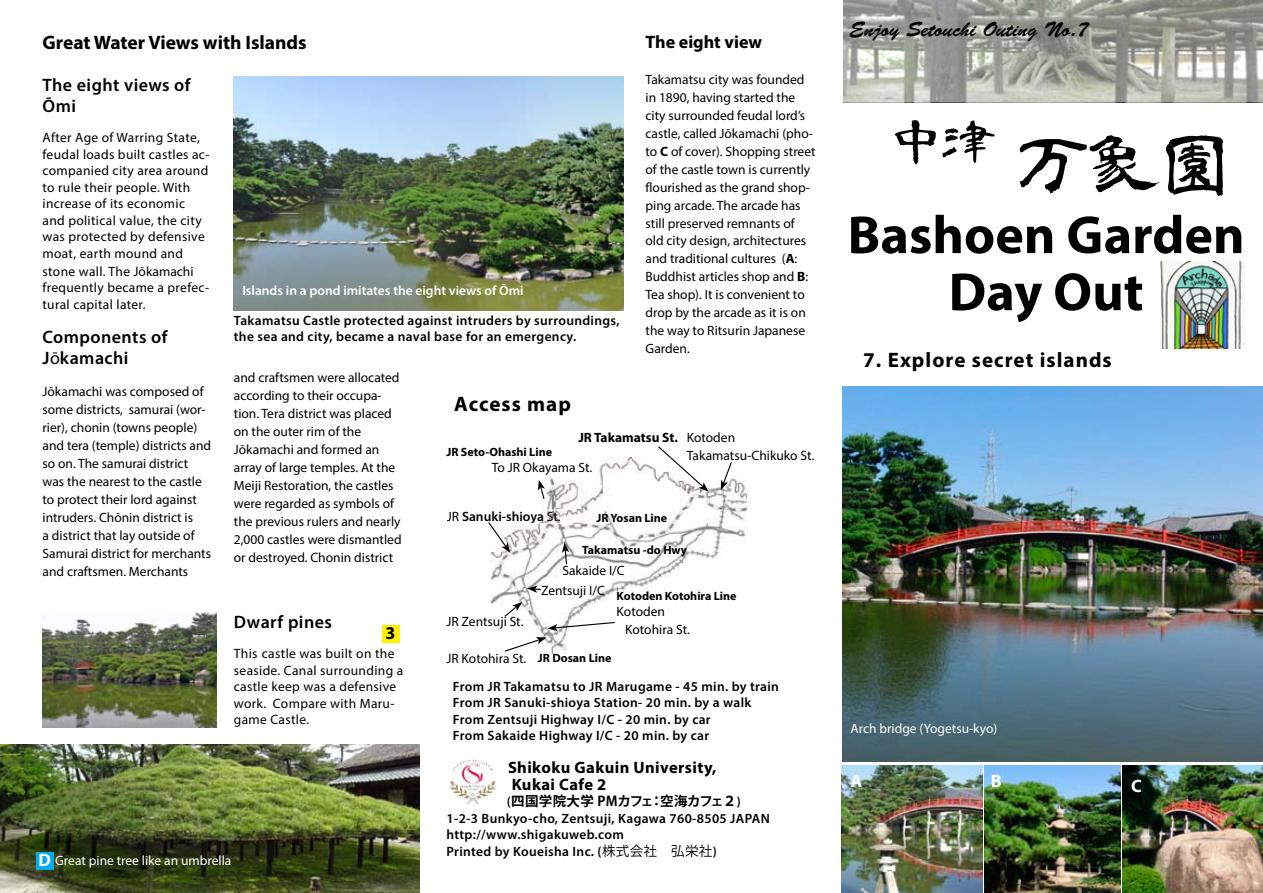
<style>
.page{position:relative;width:1263px;height:893px;background:#fff}
.page>*{position:absolute;margin:0;border:0;box-sizing:border-box;transform-origin:0 0}
.t1{font:72px "aoyagireisyosimo";color:#000}
.t2{font:700 54px/57px "Myriad Pro";color:#000;text-align:center}
.t3{font:700 21px "Myriad Pro";letter-spacing:.05em;color:#000}
.t4{font:21px "Brush Script Std";color:#000}
.t5{font:700 19.5px "Myriad Pro";color:#000}
.t6{font:600 18px/21px "Myriad Pro";letter-spacing:.025em;color:#000}
.t7{font:700 18px "Myriad Pro";color:#000}
.t8{font:700 18px "Myriad Pro";color:#fff}
.t9{font:700 16.5px/16.5px "Myriad Pro";letter-spacing:.025em;color:#000}
.t10{font:13.5px/18px "Myriad Pro";color:#000}
.t11{font:13.5px/16.5px "Myriad Pro";letter-spacing:.025em;color:#000}
.t12{font:600 13.5px/16.5px "Myriad Pro";letter-spacing:.025em;color:#000}
.t13{font:13.5px "Myriad Pro";color:#fff}
.t14{font:600 13.5px "Myriad Pro";color:#fff}
.t15{font:700 13.5px "Koz Go Pro";color:#000}
.t16{font:600 13.5px "Myriad Pro";color:#000}
.t17{font:700 12px "Myriad Pro";color:#000}
.s1{font-weight:700}
.s2{font-weight:400}
.s3{font-family:"Myriad Pro";font-weight:600}
.s4{font-family:"Koz Go Pro";font-weight:400}
</style>
<div class="page">
<img style="left:843px;top:387px;width:420px;height:374px">
<img style="left:234px;top:77px;width:389px;height:233px">
<img style="left:0;top:744px;width:419px;height:149px">
<svg style="left:843px;top:0;width:420px;height:102px;background:#a6a9a1"></svg>
<div style="left:382px;top:625px;width:17px;height:17px;background:#fff200"></div>
<img style="left:842px;top:765px;width:140px;height:128px">
<img style="left:984px;top:765px;width:136px;height:128px">
<img style="left:1123px;top:765px;width:140px;height:128px">
<img style="left:492px;top:458px;width:255px;height:196px">
<svg style="left:503px;top:602px;width:19px;height:16px"></svg>
<svg style="left:503px;top:637px;width:43px;height:16px"></svg>
<div style="left:446px;top:510px;width:119px;height:14px;border:1px solid #fff"></div>
<svg style="left:548px;top:621px;width:68px;height:10px"></svg>
<svg style="left:527px;top:585px;width:14px;height:8px"></svg>
<svg style="left:538px;top:480px;width:7px;height:20px"></svg>
<svg style="left:721px;top:461px;width:12px;height:29px"></svg>
<svg style="left:657px;top:446px;width:51px;height:46px"></svg>
<svg style="left:487px;top:521px;width:23px;height:32px"></svg>
<svg style="left:562px;top:542px;width:7px;height:23px"></svg>
<div style="left:36px;top:852px;width:17px;height:17px;background:#00aeef"></div>
<img style="left:1160px;top:261px;width:84px;height:88px">
<img style="left:43px;top:612px;width:174px;height:115px">
<img style="left:449px;top:759px;width:48px;height:46px">
<h3 class="t7" style="left:645px;top:30px;width:118px">The eight view</h3>
<p class="t10" style="left:645px;top:70px;width:172px">Takamatsu city was founded in 1890, having started the city surrounded feudal lord’s castle, called Jōkamachi (pho&shy;to <span class="s1">C</span> of cover). Shopping street of the castle town is currently flourished as the grand shop&shy;ping arcade. The arcade has still preserved remnants of old city design, architectures and traditional cultures (<span class="s1">A</span>:<br>Buddhist articles shop and <span class="s1">B</span>:<br>Tea shop). It is convenient to drop by the arcade as it is on the way to Ritsurin Japanese<br>Garden.</p>
<h3 class="t5" style="left:43px;top:29px;width:266px">Great Water Views with Islands</h3>
<h3 class="t6" style="left:43px;top:74px;width:150px">The eight views of<br>Ōmi</h3>
<p class="t11" style="left:43px;top:129px;width:168px">After Age of Warring State, feudal loads built castles ac&shy;companied city area around to rule their people. With increase of its economic and political value, the city was protected by defensive moat, earth mound and</p>
<p class="t11" style="left:43px;top:263px;width:168px">stone wall. The Jōkamachi frequently became a prefec&shy;tural capital later.</p>
<h3 class="t6" style="left:43px;top:326px;width:127px">Components of<br>J<span class="s2">ō</span>kamachi</h3>
<p class="t10" style="left:43px;top:382px;width:170px">Jōkamachi was composed of some districts, samurai (wor&shy;rier), chonin (towns people) and tera (temple) districts and so on. The samurai district was the nearest to the castle to protect their lord against intruders. Chōnin district is<br>a district that lay outside of<br>Samurai district for merchants and craftsmen. Merchants</p>
<p class="t14" style="left:242px;top:282px;width:283px">Islands in a pond imitates the eight views of Ōmi</p>
<p class="t12" style="left:234px;top:312px;width:387px">Takamatsu Castle protected against intruders by surroundings, the sea and city, became a naval base for an emergency.</p>
<p class="t10" style="left:234px;top:368px;width:169px">and craftsmen were allocated according to their occupa&shy;tion. Tera district was placed on the outer rim of the<br>Jōkamachi and formed an array of large temples. At the<br>Meiji Restoration, the castles were regarded as symbols of the previous rulers and nearly<br>2,000 castles were dismantled or destroyed. Chonin district</p>
<h3 class="t3" style="left:454px;top:390px;width:118px">Access map</h3>
<p class="t10" style="left:687px;top:428px;width:129px;text-indent:-108px"><span class="s1">JR Takamatsu St.</span> Kotoden<br>Takamatsu-Chikuko St.</p>
<p class="t17" style="left:446px;top:444px;width:107px">JR Seto-Ohashi Line</p>
<p class="t10" style="left:492px;top:458px;width:102px">To JR Okayama St.</p>
<p class="t16" style="left:447px;top:507px;width:115px"><span class="s2">JR</span> Sanuki-shioya <span class="s2">St.</span></p>
<p class="t17" style="left:597px;top:510px;width:72px">JR Yosan Line</p>
<p class="t17" style="left:582px;top:542px;width:107px">Takamatsu -do Hwy</p>
<p class="t10" style="left:562px;top:562px;width:64px">Sakaide I/C</p>
<h3 class="t6" style="left:234px;top:611px;width:100px">Dwarf pines</h3>
<p class="t11" style="left:234px;top:645px;width:171px">This castle was built on the seaside. Canal surrounding a castle keep was a defensive work. Compare with Maru&shy;game Castle.</p>
<h3 class="t7" style="left:385px;top:621px;width:11px">3</h3>
<h3 class="t8" style="left:38px;top:848px;width:14px">D</h3>
<p class="t13" style="left:55px;top:852px;width:178px">Great pine tree like an umbrella</p>
<p class="t10" style="left:446px;top:612px;width:79px">JR Zentsuji St.</p>
<p class="t10" style="left:446px;top:649px;width:81px">JR Kotohira St.</p>
<p class="t10" style="left:541px;top:581px;width:65px">Zentsuji I/C</p>
<p class="t17" style="left:617px;top:588px;width:121px">Kotoden Kotohira Line</p>
<p class="t10" style="left:625px;top:602px;width:66px;text-indent:-9px">Kotoden<br>Kotohira St.</p>
<p class="t17" style="left:538px;top:650px;width:75px">JR Dosan Line</p>
<p class="t12" style="left:453px;top:677px;width:328px">From JR Takamatsu to JR Marugame - 45 min. by train From JR Sanuki-shioya Station- 20 min. by a walk From Zentsuji Highway I/C - 20 min. by car<br>From Sakaide Highway I/C - 20 min. by car</p>
<p class="t9" style="left:508px;top:759px;width:210px">Shikoku Gakuin University,<br>Kukai Cafe 2</p>
<p class="t15" style="left:507px;top:792px;width:235px"><span class="s3">(</span>四国学院大学 PMカフェ：空海カフェ２<span class="s3">)</span></p>
<p class="t12" style="left:446px;top:809px;width:325px">1-2-3 Bunkyo-cho, Zentsuji, Kagawa 760-8505 JAPAN http://www.shigakuweb.com<br>Printed by Koueisha Inc. (<span class="s4">株式会社　弘栄社</span>)</p>
<h3 class="t4" style="left:850px;top:17px;width:241px">Enjoy Setouchi Outing No.7</h3>
<h1 class="t1" style="left:890px;top:128px;width:343px"><sup>中津</sup>万象園</h1>
<h2 class="t2" style="left:848px;top:205px;width:398px">Bashoen Garden<br>Day Out</h2>
<h3 class="t3" style="left:863px;top:346px;width:250px">7. Explore secret islands</h3>
<p class="t13" style="left:850px;top:720px;width:148px">Arch bridge (Yogetsu-kyo)</p>
<h3 class="t8" style="left:850px;top:770px;width:13px">A</h3>
<h3 class="t8" style="left:991px;top:770px;width:12px">B</h3>
<h3 class="t8" style="left:1131px;top:774px;width:12px">C</h3>
</div>
